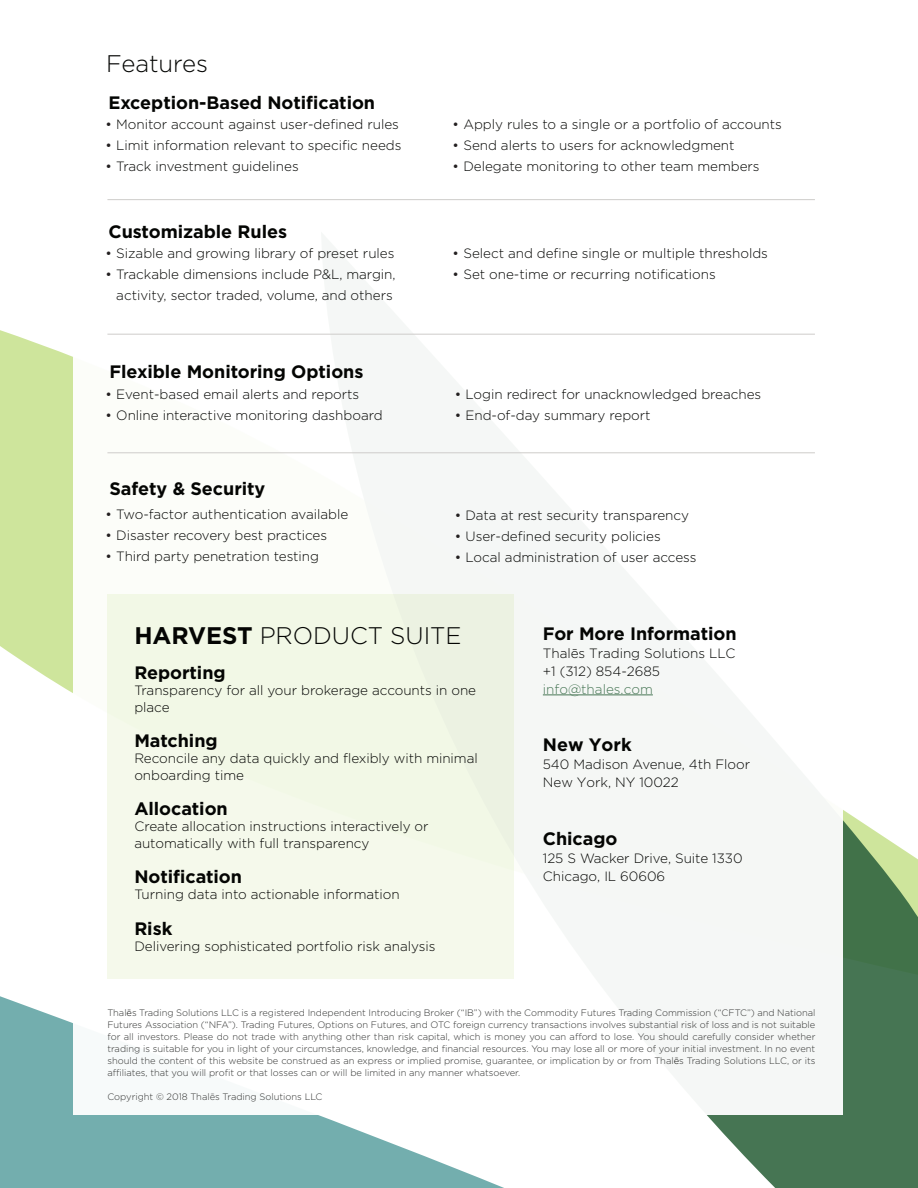
<style>
.page{position:relative;width:918px;height:1188px;background:#fff}
.page>*{position:absolute;margin:0;border:0;box-sizing:border-box;transform-origin:0 0}
.t1{font:300 24px "Gotham";letter-spacing:-.005em;color:#040503}
.t2{font:700 18px "Gotham";letter-spacing:-.005em;color:#040503}
.t3{font:300 13.5px/16.5px "Gotham";letter-spacing:-.005em;color:#040503}
.t4{font:300 13.5px "Gotham";color:#477655}
.t5{font:300 9.3px/12px "Gotham";letter-spacing:-.005em;color:#323332;text-align:justify}
.s1{font-weight:400;color:#231f20}
.s2{font-weight:700}
.s3{color:#040503}
</style>
<div class="page">
<svg style="left:0;top:330px;width:73px;height:363px;background:#d2e7a5"></svg>
<svg style="left:707px;top:810px;width:211px;height:378px;background:#618a68"></svg>
<svg style="left:0;top:996px;width:504px;height:192px;fill:#73aeae"></svg>
<div style="left:74px;top:53px;width:769px;height:1062px;background:#fff"></div>
<hr style="left:107px;top:199px;width:708px;height:1px;background:#ceccca">
<div style="left:107px;top:594px;width:407px;height:385px;background:#f2f8e6"></div>
<hr style="left:543px;top:695px;width:110px;height:1px;background:#477655">
<hr style="left:107px;top:334px;width:708px;height:1px;background:#ceccca">
<hr style="left:107px;top:452px;width:708px;height:1px;background:#ceccca">
<p class="t1" style="left:106px;top:49px;width:103px">Features</p>
<p class="t2" style="left:108px;top:90px;width:268px">Exception-Based Notification</p>
<p class="t3" style="left:106px;top:115px;width:295px"><span class="s1">•</span> Monitor account against user-defined rules</p>
<p class="t3" style="left:106px;top:136px;width:297px"><span class="s1">•</span> Limit information relevant to specific needs</p>
<p class="t3" style="left:106px;top:157px;width:195px"><span class="s1">•</span> Track investment guidelines</p>
<p class="t2" style="left:108px;top:220px;width:180px">Customizable Rules</p>
<p class="t3" style="left:106px;top:245px;width:290px"><span class="s1">•</span> Sizable and growing library of preset rules</p>
<p class="t3" style="left:106px;top:263px;width:292px;line-height:21px;text-align:center"><span class="s1">•</span> Trackable dimensions include P&amp;L, margin, activity, sector traded, volume, and others</p>
<p class="t2" style="left:109px;top:360px;width:255px">Flexible Monitoring Options</p>
<p class="t3" style="left:106px;top:386px;width:255px"><span class="s1">•</span> Event-based email alerts and reports</p>
<p class="t3" style="left:106px;top:407px;width:279px"><span class="s1">•</span> Online interactive monitoring dashboard</p>
<p class="t2" style="left:109px;top:477px;width:157px">Safety &amp; Security</p>
<p class="t3" style="left:106px;top:506px;width:244px"><span class="s1">•</span> Two-factor authentication available</p>
<p class="t3" style="left:106px;top:527px;width:223px"><span class="s1">•</span> Disaster recovery best practices</p>
<p class="t3" style="left:106px;top:548px;width:215px"><span class="s1">•</span> Third party penetration testing</p>
<p class="t3" style="left:453px;top:115px;width:331px"><span class="s1">•</span> Apply rules to a single or a portfolio of accounts</p>
<p class="t3" style="left:453px;top:136px;width:283px"><span class="s1">•</span> Send alerts to users for acknowledgment</p>
<p class="t3" style="left:453px;top:157px;width:309px"><span class="s1">•</span> Delegate monitoring to other team members</p>
<p class="t3" style="left:453px;top:245px;width:317px"><span class="s1">•</span> Select and define single or multiple thresholds</p>
<p class="t3" style="left:453px;top:266px;width:265px"><span class="s1">•</span> Set one-time or recurring notifications</p>
<p class="t3" style="left:455px;top:386px;width:308px"><span class="s1">•</span> Login redirect for unacknowledged breaches</p>
<p class="t3" style="left:455px;top:407px;width:197px"><span class="s1">•</span> End-of-day summary report</p>
<p class="t3" style="left:455px;top:506px;width:236px"><span class="s1">•</span> Data at rest security transparency</p>
<p class="t3" style="left:455px;top:527px;width:208px"><span class="s1">•</span> User-defined security policies</p>
<p class="t3" style="left:455px;top:548px;width:243px"><span class="s1">•</span> Local administration of user access</p>
<p class="t1" style="left:134px;top:621px;width:329px"><span class="s2">HARVEST</span> PRODUCT SUITE</p>
<p class="t2" style="left:134px;top:660px;width:93px">Reporting</p>
<p class="t3" style="left:134px;top:682px;width:343px">Transparency for all your brokerage accounts in one place</p>
<p class="t2" style="left:134px;top:728px;width:85px">Matching</p>
<p class="t3" style="left:134px;top:750px;width:345px">Reconcile any data quickly and flexibly with minimal onboarding time</p>
<p class="t2" style="left:134px;top:797px;width:95px">Allocation</p>
<p class="t3" style="left:134px;top:818px;width:296px">Create allocation instructions interactively or automatically with full transparency</p>
<p class="t2" style="left:134px;top:865px;width:109px">Notification</p>
<p class="t3" style="left:134px;top:886px;width:267px">Turning data into actionable information</p>
<p class="t2" style="left:134px;top:916px;width:39px">Risk</p>
<p class="t3" style="left:134px;top:938px;width:303px">Delivering sophisticated portfolio risk analysis</p>
<p class="t2" style="left:543px;top:621px;width:195px">For More Information</p>
<p class="t3" style="left:543px;top:644px;width:194px">Thalēs Trading Solutions LLC</p>
<p class="t3" style="left:543px;top:662px;width:119px">+1 (312) 854-2685</p>
<p class="t4" style="left:543px;top:680px;width:112px">info@thales.com</p>
<p class="t2" style="left:543px;top:733px;width:90px">New York</p>
<p class="t3" style="left:543px;top:756px;width:209px">540 Madison Avenue, 4th Floor</p>
<p class="t3" style="left:543px;top:774px;width:137px">New York, NY 10022</p>
<p class="t2" style="left:543px;top:826px;width:76px">Chicago</p>
<p class="t3" style="left:543px;top:849px;width:201px">125 S Wacker Drive, Suite 1330</p>
<p class="t3" style="left:543px;top:867px;width:124px">Chicago, IL 60606</p>
<p class="t5" style="left:107px;top:1007px;width:709px">Thal<span class="s3">ē</span>s Trading Solutions LLC is a registered Independent Introducing Broker (“IB”) with the Commodity Futures Trading Commission (“CFTC”) and National Futures Association (“NFA”). Trading Futures, Options on Futures, and OTC foreign currency transactions involves substantial risk of loss and is not suitable for all investors. Please do not trade with anything other than risk capital, which is money you can afford to lose. You should carefully consider whether trading is suitable for you in light of your circumstances, knowledge, and financial resources. You may lose all or more of your initial investment. In no event should the content of this website be construed as an express or implied promise, guarantee, or implication by or from Thal<span class="s3">ē</span>s Trading Solutions LLC, or its affiliates, that you will profit or that losses can or will be limited in any manner whatsoever.</p>
<p class="t5" style="left:107px;top:1091px;width:217px">Copyright © 2018 Thalēs Trading Solutions LLC</p>
</div>
